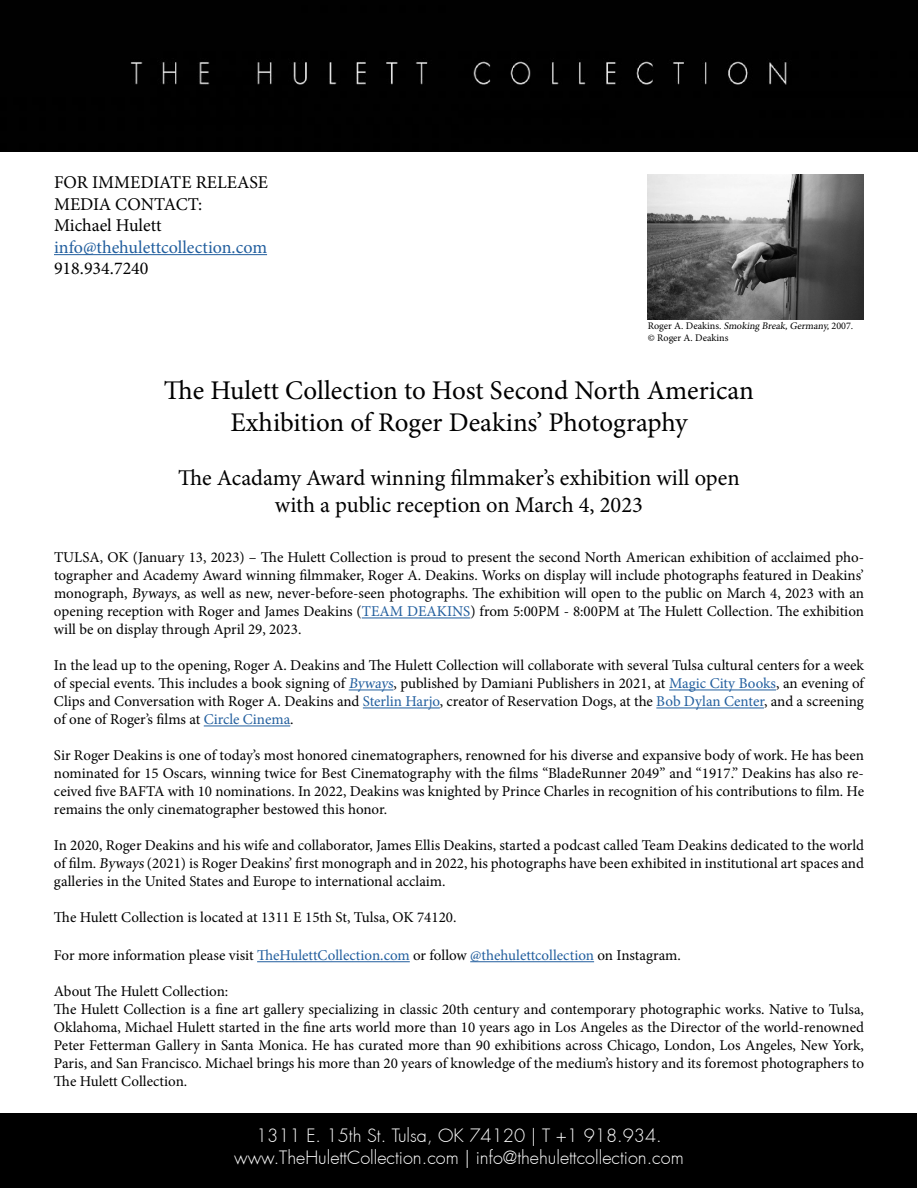
<style>
.page{position:relative;width:918px;height:1188px;background:#fff}
.page>*{position:absolute;margin:0;border:0;box-sizing:border-box;transform-origin:0 0}
.t1{font:27px/32.4px "Minion Pro";color:#000;text-align:center}
.t2{font:22.5px/27px "Minion Pro";color:#000;text-align:center}
.t3{font:300 18px/21.6px "Futura";color:#fff;text-align:center}
.t4{font:18px/21.6px "Minion Pro";color:#000}
.t5{font:18px "Minion Pro";color:#215e9e}
.t6{font:15px/18px "Minion Pro";color:#000;text-align:justify}
.t7{font:10.05px/12.1px "Minion Pro";letter-spacing:.005em;color:#000}
.s1{color:#215e9e}
</style>
<div class="page">
<div style="left:0;top:0;width:918px;height:152px;background:#010101"></div>
<div style="left:1px;top:1113px;width:916px;height:74px;background:#000"></div>
<hr style="left:54px;top:254px;width:213px;height:1px;background:#215e9e">
<hr style="left:362px;top:618px;width:108px;height:1px;background:#215e9e">
<hr style="left:349px;top:690px;width:44px;height:1px;background:#215e9e">
<hr style="left:669px;top:690px;width:107px;height:1px;background:#215e9e">
<hr style="left:363px;top:708px;width:77px;height:1px;background:#215e9e">
<hr style="left:656px;top:708px;width:108px;height:1px;background:#215e9e">
<hr style="left:204px;top:726px;width:86px;height:1px;background:#215e9e">
<hr style="left:257px;top:961px;width:153px;height:1px;background:#215e9e">
<hr style="left:470px;top:961px;width:124px;height:1px;background:#215e9e">
<img style="left:648px;top:175px;width:216px;height:144px">
<p class="t4" style="left:54px;top:172px;width:215px">FOR IMMEDIATE RELEASE<br>MEDIA CONTACT:<br>Michael Hulett</p>
<p class="t5" style="left:54px;top:235px;width:215px">info@thehulettcollection.com</p>
<p class="t4" style="left:54px;top:258px;width:96px">918.934.7240</p>
<p class="t7" style="left:648px;top:319px;width:209px">Ro ge r A . D e aki n s . Smoking Break,Germany,2 0 0 7 . © Roger A. Deakins</p>
<h1 class="t1" style="left:164px;top:374px;width:592px">The Hulett Collection to Host Second North American<br>Exhibition of Roger Deakins’ Photography</h1>
<h2 class="t2" style="left:178px;top:464px;width:563px">The Acadamy Award winning filmmaker’s exhibition will open with a public reception on March 4, 2023</h2>
<p class="t6" style="left:54px;top:549px;width:812px">TULSA, OK (January 13, 2023) – The Hulett Collection is proud to present the second North American exhibition of acclaimed pho&shy;tographer and Academy Award winning filmmaker, Roger A. Deakins. Works on display will include photographs featured in Deakins’ monograph, Byways, as well as new, never-before-seen photographs. The exhibition will open to the public on March 4, 2023 with an opening reception with Roger and James Deakins (<span class="s1">TEAM DEAKINS</span>) from 5:00PM - 8:00PM at The Hulett Collection. The exhibition will be on display through April 29, 2023.</p>
<p class="t6" style="left:54px;top:657px;width:812px">In the lead up to the opening, Roger A. Deakins and The Hulett Collection will collaborate with several Tulsa cultural centers for a week of special events. This includes a book signing of <span class="s1">Byways</span>, published by Damiani Publishers in 2021, at <span class="s1">Magic City Books</span>, an evening of Clips and Conversation with Roger A. Deakins and <span class="s1">Sterlin Harjo</span>, creator of Reservation Dogs, at the <span class="s1">Bob Dylan Center</span>, and a screening of one of Roger’s films at <span class="s1">Circle Cinema</span>.</p>
<p class="t6" style="left:54px;top:747px;width:812px">Sir Roger Deakins is one of today’s most honored cinematographers, renowned for his diverse and expansive body of work. He has been nominated for 15 Oscars, winning twice for Best Cinematography with the films “BladeRunner 2049” and “1917.” Deakins has also re&shy;ceived five BAFTA with 10 nominations. In 2022, Deakins was knighted by Prince Charles in recognition of his contributions to film. He remains the only cinematographer bestowed this honor.</p>
<p class="t6" style="left:54px;top:837px;width:812px">In 2020, Roger Deakins and his wife and collaborator, James Ellis Deakins, started a podcast called Team Deakins dedicated to the world of film. Byways (2021) is Roger Deakins’ first monograph and in 2022, his photographs have been exhibited in institutional art spaces and galleries in the United States and Europe to international acclaim.</p>
<p class="t6" style="left:54px;top:909px;width:404px">The Hulett Collection is located at 1311 E 15th St, Tulsa, OK 74120.</p>
<p class="t6" style="left:54px;top:947px;width:628px">For more information please visit <span class="s1">TheHulettCollection.com</span> or follow <span class="s1">@thehulettcollection</span> on Instagram.</p>
<p class="t6" style="left:54px;top:983px;width:812px;text-align:left">About The Hulett Collection:<br>The Hulett Collection is a fine art gallery specializing in classic 20th century and contemporary photographic works. Native to Tulsa, Oklahoma, Michael Hulett started in the fine arts world more than 10 years ago in Los Angeles as the Director of the world-renowned Peter Fetterman Gallery in Santa Monica. He has curated more than 90 exhibitions across Chicago, London, Los Angeles, New York, Paris, and San Francisco. Michael brings his more than 20 years of knowledge of the medium’s history and its foremost photographers to The Hulett Collection.</p>
<p class="t3" style="left:234px;top:1126px;width:451px">1311 E. 15th St. Tulsa, OK 74120 | T +1 918.934. www.TheHulettCollection.com | info@thehulettcollection.com</p>
</div>
